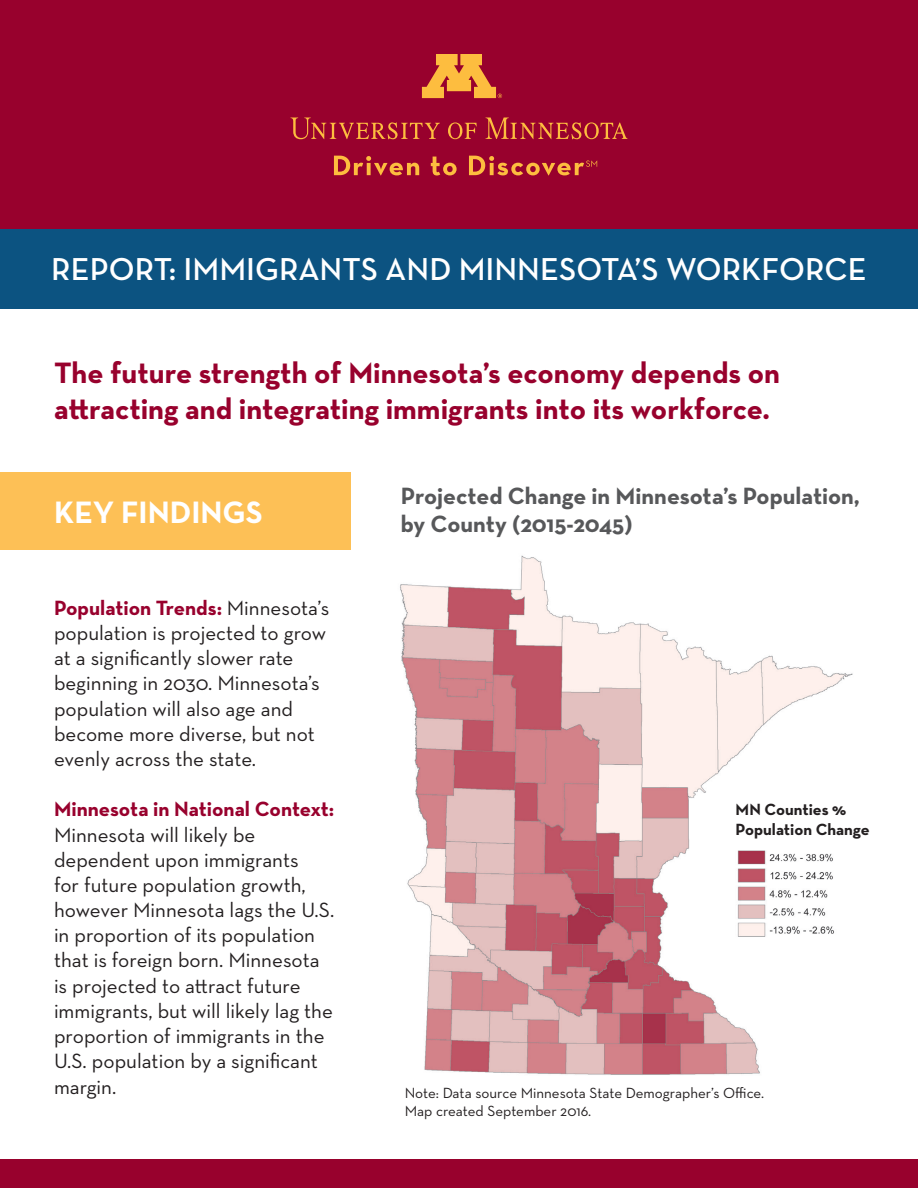
<style>
.page{position:relative;width:918px;height:1188px;background:#fff}
.page>*{position:absolute;margin:0;border:0;box-sizing:border-box;transform-origin:0 0}
.t1{font:600 32.25px "Neutraface Text";color:#fff}
.t2{font:700 31.5px "Neutraface Text";color:#fff}
.t3{font:700 30px/36px "Neutraface Text";color:#98012d}
.t4{font:700 24px/28.8px "Neutraface Text";color:#57585a}
.t5{font:21px/25.2px "Neutraface Text";color:#231f20}
.t6{font:700 21px "Neutraface Text";color:#98012d}
.t7{font:700 16.5px/19.8px "Neutraface Text";color:#231f20}
.t8{font:15px/18px "Neutraface Text";color:#231f20}
.s1{font-weight:700;color:#98012d}
</style>
<div class="page">
<div style="left:0;top:227px;width:918px;height:81px;background:#0c5381"></div>
<div style="left:0;top:0;width:918px;height:229px;background:#98012d"></div>
<img style="left:400px;top:555px;width:453px;height:520px">
<svg style="left:486px;top:118px;width:141px;height:21px"></svg>
<svg style="left:448px;top:122px;width:29px;height:17px"></svg>
<svg style="left:291px;top:118px;width:149px;height:21px"></svg>
<svg style="left:422px;top:54px;width:80px;height:44px"></svg>
<svg style="left:334px;top:156px;width:85px;height:19px"></svg>
<svg style="left:431px;top:157px;width:26px;height:19px"></svg>
<svg style="left:469px;top:156px;width:128px;height:19px"></svg>
<div style="left:0;top:472px;width:351px;height:78px;background:#fdc056"></div>
<div style="left:0;top:1160px;width:918px;height:28px;background:#98012d"></div>
<div style="left:736px;top:788px;width:182px;height:61px;background:#fff"></div>
<div style="left:775px;top:1059px;width:107px;height:55px;background:#fff"></div>
<h1 class="t1" style="left:51px;top:249px;width:817px">REPORT: IMMIGRANTS AND MINNESOTA’S WORKFORCE</h1>
<h3 class="t3" style="left:54px;top:354px;width:728px">The future strength of Minnesota’s economy depends on attracting and integrating immigrants into its workforce.</h3>
<h2 class="t2" style="left:54px;top:492px;width:210px">KEY FINDINGS</h2>
<p class="t5" style="left:54px;top:595px;width:277px"><span class="s1">Population Trends:</span> Minnesota’s population is projected to grow at a significantly slower rate beginning in 2030. Minnesota’s population will also age and become more diverse, but not evenly across the state.</p>
<p class="t6" style="left:54px;top:796px;width:282px">Minnesota in National Context:</p>
<p class="t5" style="left:54px;top:821px;width:282px">Minnesota will likely be dependent upon immigrants<br>for future population growth, however Minnesota lags the U.S. in proportion of its population that is foreign born. Minnesota is projected to attract future immigrants, but will likely lag the proportion of immigrants in the<br>U.S. population by a significant margin.</p>
<p class="t4" style="left:401px;top:481px;width:461px">Projected Change in Minnesota’s Population, by County (2015-2045)</p>
<p class="t7" style="left:736px;top:799px;width:135px">MN Counties %<br>Population Change</p>
<p class="t8" style="left:405px;top:1084px;width:361px">Note: Data source Minnesota State Demographer’s Office.<br>Map created September 2016.</p>
</div>
